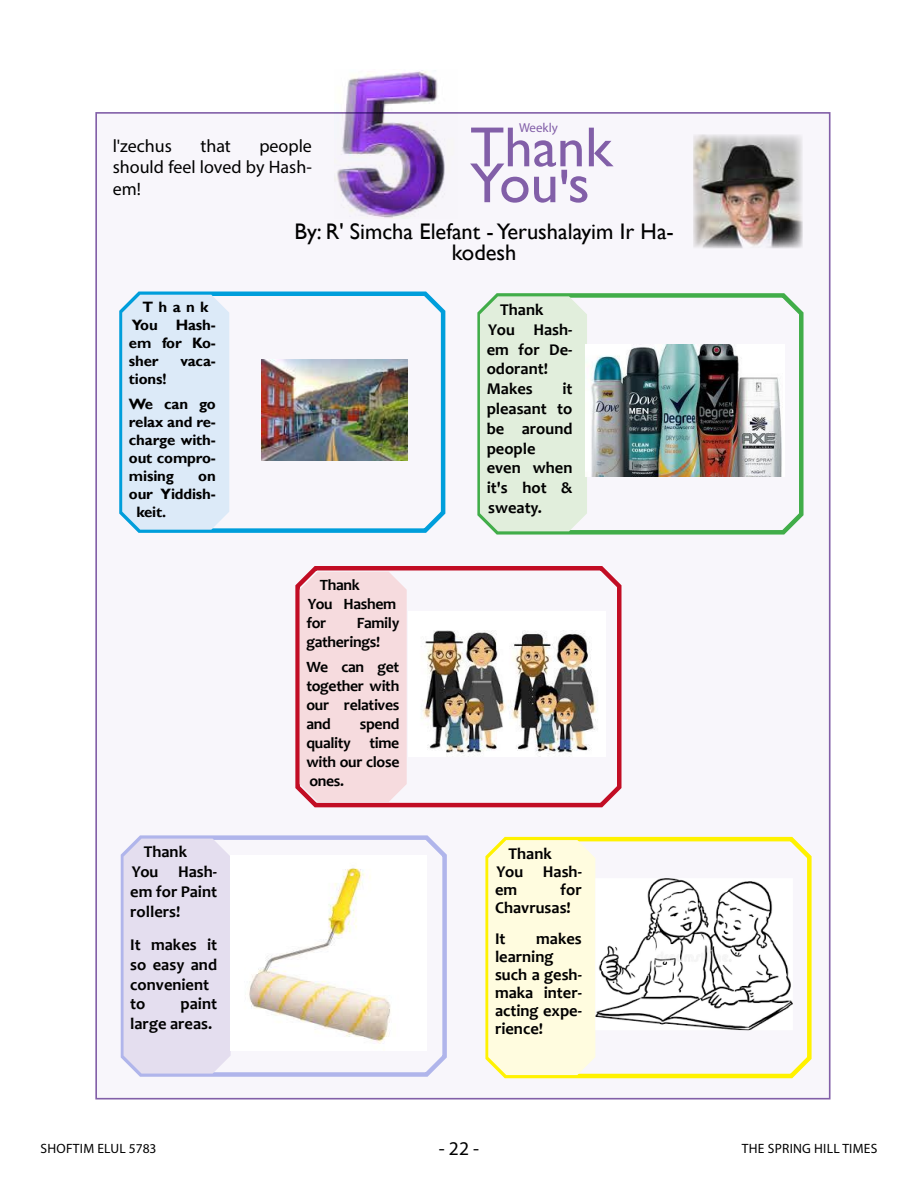
<style>
.page{position:relative;width:918px;height:1188px;background:#fff}
.page>*{position:absolute;margin:0;border:0;box-sizing:border-box;transform-origin:0 0}
.t1{font:56.7px "Gill Sans";color:#825fa8}
.t2{font:22.5px "Gill Sans";color:#000}
.t3{font:19.5px "Myriad Pro";color:#000}
.t4{font:18px "Myriad Pro";color:#000}
.t5{font:700 16.5px/19.8px "Candara";color:#000}
.t6{font:700 15.75px/18.9px "Candara";letter-spacing:-.02em;color:#000}
.t7{font:700 15px "Gill Sans";letter-spacing:-.01em;color:#000}
.t8{font:13.5px "Myriad Pro";letter-spacing:.02em;color:#000}
.t9{font:12.9px "Myriad Pro";color:#825fa8}
</style>
<div class="page">
<div style="left:96px;top:113px;width:734px;height:986px;background:#f8f6fb"></div>
<img style="left:334px;top:70px;width:123px;height:148px">
<img style="left:693px;top:135px;width:109px;height:113px">
<svg style="left:119px;top:291px;width:327px;height:242px"></svg>
<svg style="left:120px;top:835px;width:327px;height:242px"></svg>
<svg style="left:485px;top:836px;width:327px;height:243px"></svg>
<svg style="left:477px;top:293px;width:327px;height:242px"></svg>
<div style="left:122px;top:295px;width:107px;height:235px;background:#dceaf8"></div>
<img style="left:262px;top:359px;width:145px;height:101px">
<div style="left:480px;top:296px;width:107px;height:235px;background:#e1eedc"></div>
<img style="left:586px;top:345px;width:198px;height:132px">
<div style="left:124px;top:839px;width:107px;height:235px;background:#e4deef"></div>
<img style="left:231px;top:855px;width:195px;height:195px">
<div style="left:488px;top:840px;width:107px;height:235px;background:#fffcdf"></div>
<img style="left:595px;top:878px;width:198px;height:152px">
<svg style="left:295px;top:566px;width:327px;height:242px"></svg>
<img style="left:409px;top:611px;width:197px;height:145px">
<div style="left:300px;top:572px;width:107px;height:230px;background:#f6dbde"></div>
<p class="t4" style="left:113px;top:135px;width:61px">'l zechus</p>
<p class="t4" style="left:113px;top:178px;width:30px">em!</p>
<p class="t4" style="left:200px;top:135px;width:32px">that</p>
<p class="t4" style="left:259px;top:135px;width:54px">people</p>
<p class="t4" style="left:113px;top:156px;width:201px">should feel loved by Hash-</p>
<p class="t9" style="left:519px;top:120px;width:40px">Weekly</p>
<h1 class="t1" style="left:470px;top:114px;width:144px">Thank</h1>
<h1 class="t1" style="left:470px;top:150px;width:90px">You</h1>
<h1 class="t1" style="left:559px;top:154px;width:32px">s'</h1>
<h2 class="t2" style="left:294px;top:218px;width:381px">By R: ' Simcha Elefant -Yerushalayim Ir Ha-</h2>
<h2 class="t2" style="left:452px;top:239px;width:66px">kodesh</h2>
<p class="t7" style="left:142px;top:298px;width:68px">T h a n k</p>
<p class="t5" style="left:500px;top:300px;width:45px">Thank</p>
<p class="t7" style="left:132px;top:316px;width:27px">You</p>
<p class="t7" style="left:176px;top:316px;width:42px">Hash-</p>
<p class="t5" style="left:488px;top:319px;width:28px">You</p>
<p class="t5" style="left:533px;top:319px;width:41px">Hash-</p>
<p class="t7" style="left:129px;top:334px;width:24px">em</p>
<p class="t7" style="left:162px;top:334px;width:21px">for</p>
<p class="t7" style="left:192px;top:334px;width:25px">Ko-</p>
<p class="t7" style="left:129px;top:352px;width:31px">sher</p>
<p class="t7" style="left:129px;top:370px;width:39px">tions!</p>
<p class="t7" style="left:180px;top:352px;width:37px">vaca-</p>
<p class="t5" style="left:487px;top:339px;width:24px">em</p>
<p class="t5" style="left:518px;top:339px;width:23px">for</p>
<p class="t5" style="left:549px;top:339px;width:25px">De-</p>
<p class="t5" style="left:487px;top:359px;width:63px">odorant!</p>
<p class="t5" style="left:487px;top:379px;width:48px">Makes</p>
<p class="t5" style="left:562px;top:379px;width:12px">it</p>
<p class="t7" style="left:129px;top:394px;width:26px">We</p>
<p class="t7" style="left:164px;top:394px;width:25px">can</p>
<p class="t7" style="left:199px;top:394px;width:18px">go</p>
<p class="t7" style="left:129px;top:412px;width:88px">relax and re-</p>
<p class="t7" style="left:129px;top:430px;width:88px">charge with-</p>
<p class="t7" style="left:129px;top:448px;width:88px">out compro-</p>
<p class="t7" style="left:129px;top:466px;width:47px">mising</p>
<p class="t7" style="left:198px;top:466px;width:19px">on</p>
<p class="t7" style="left:161px;top:484px;width:57px">Yiddish-</p>
<p class="t7" style="left:129px;top:484px;width:26px">our</p>
<p class="t7" style="left:136px;top:502px;width:31px">keit.</p>
<p class="t5" style="left:522px;top:399px;width:52px;text-indent:-35px">pleasant around</p>
<p class="t5" style="left:557px;top:399px;width:17px">to</p>
<p class="t5" style="left:487px;top:418px;width:19px">be</p>
<p class="t5" style="left:487px;top:438px;width:50px">people</p>
<p class="t5" style="left:533px;top:458px;width:41px">when</p>
<p class="t5" style="left:487px;top:458px;width:36px">even</p>
<p class="t5" style="left:487px;top:478px;width:57px">it s' sweaty.</p>
<p class="t5" style="left:522px;top:478px;width:26px">hot</p>
<p class="t5" style="left:561px;top:478px;width:13px">&amp;</p>
<p class="t6" style="left:343px;top:575px;width:54px;text-indent:-24px">Thank<br>Hashem</p>
<p class="t6" style="left:308px;top:594px;width:26px">You</p>
<p class="t6" style="left:306px;top:613px;width:75px">for gatherings!</p>
<p class="t6" style="left:378px;top:657px;width:23px">get</p>
<p class="t6" style="left:357px;top:613px;width:44px">Family</p>
<p class="t6" style="left:306px;top:657px;width:23px">We</p>
<p class="t6" style="left:306px;top:676px;width:95px">together with</p>
<p class="t6" style="left:344px;top:695px;width:57px">relatives</p>
<p class="t6" style="left:341px;top:657px;width:24px">can</p>
<p class="t6" style="left:306px;top:695px;width:24px">our</p>
<p class="t6" style="left:306px;top:714px;width:26px">and</p>
<p class="t6" style="left:360px;top:714px;width:41px">spend</p>
<p class="t6" style="left:306px;top:733px;width:95px">quality<br>with our close ones.</p>
<p class="t6" style="left:370px;top:733px;width:31px">time</p>
<p class="t5" style="left:144px;top:842px;width:45px">Thank</p>
<p class="t5" style="left:130px;top:881px;width:88px">em for Paint</p>
<p class="t5" style="left:178px;top:862px;width:41px">Hash-</p>
<p class="t5" style="left:132px;top:862px;width:28px">You</p>
<p class="t5" style="left:130px;top:901px;width:51px">rollers!</p>
<p class="t5" style="left:151px;top:935px;width:47px">makes</p>
<p class="t5" style="left:207px;top:935px;width:12px">it</p>
<p class="t5" style="left:130px;top:935px;width:12px">It</p>
<p class="t5" style="left:130px;top:954px;width:88px">so easy and</p>
<p class="t5" style="left:130px;top:974px;width:80px">convenient</p>
<p class="t5" style="left:181px;top:994px;width:38px">paint</p>
<p class="t5" style="left:130px;top:994px;width:83px">to<br>large areas.</p>
<p class="t5" style="left:509px;top:843px;width:45px">Thank</p>
<p class="t5" style="left:543px;top:861px;width:41px">Hash-</p>
<p class="t5" style="left:495px;top:853px;width:77px;line-height:36px">You<br>Chavrusas!</p>
<p class="t5" style="left:536px;top:929px;width:47px">makes</p>
<p class="t5" style="left:560px;top:879px;width:23px">for</p>
<p class="t5" style="left:495px;top:879px;width:24px">em</p>
<p class="t5" style="left:495px;top:930px;width:60px;line-height:18px">It learning</p>
<p class="t5" style="left:495px;top:965px;width:88px">such a gesh-</p>
<p class="t5" style="left:495px;top:983px;width:40px">maka</p>
<p class="t5" style="left:544px;top:983px;width:40px">inter-</p>
<p class="t5" style="left:495px;top:1001px;width:88px">acting expe-</p>
<p class="t5" style="left:495px;top:1019px;width:49px">rience!</p>
<p class="t8" style="left:41px;top:1140px;width:118px">SHOFTIM ELUL 5783</p>
<p class="t3" style="left:439px;top:1136px;width:42px">-22-</p>
<p class="t8" style="left:742px;top:1140px;width:137px">THE SPRING HILL TIMES</p>
</div>
